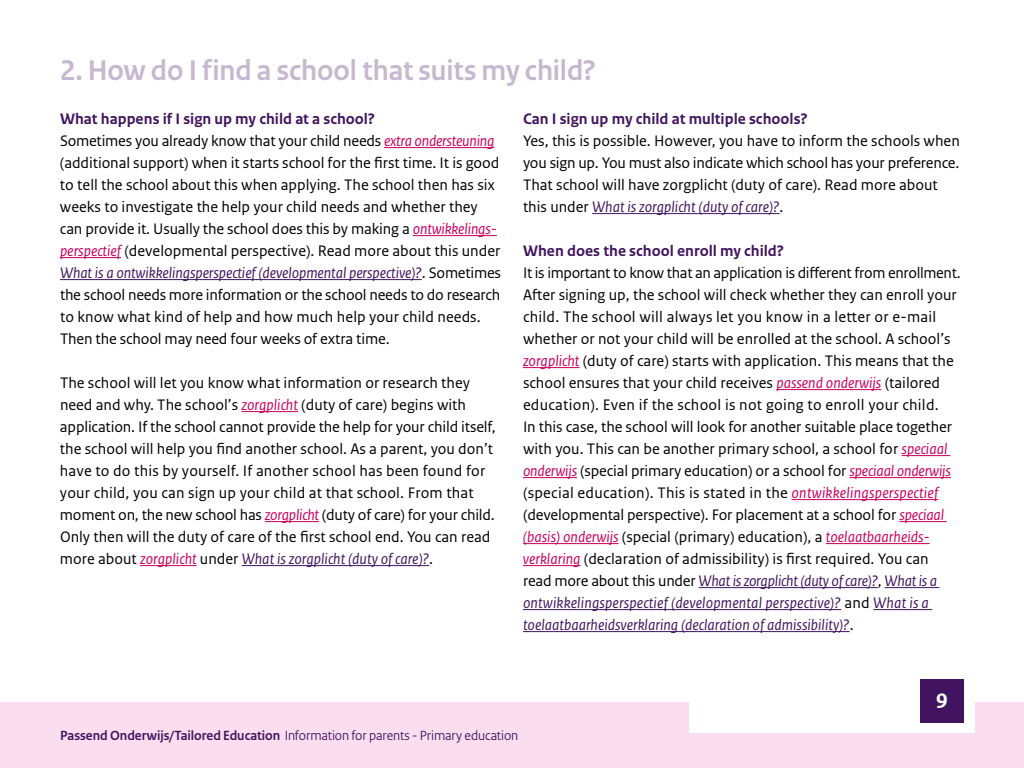
<style>
.page{position:relative;width:1024px;height:768px;background:#fff}
.page>*{position:absolute;margin:0;border:0;box-sizing:border-box;transform-origin:0 0}
.t1{font:700 30px "Rijksoverheid Sans Heading";letter-spacing:-.005em;color:#c6b8cf}
.t2{font:700 22px "Rijksoverheid Sans Text";color:#fff}
.Broodtekst{font:16px/22px "Rijksoverheid Sans Text";color:#000}
.Tussenkop{font:700 16px "Rijksoverheid Sans Text";color:#42145f}
.t3{font:14px "Rijksoverheid Sans Heading";letter-spacing:-.005em;color:#42145f}
.s1{font-style:italic;color:#ca005d}
.s2{font-style:italic;color:#42145f}
.s3{font-weight:700}
</style>
<div class="page">
<hr style="left:384px;top:147px;width:110px;height:1px;background:#ca005d">
<hr style="left:413px;top:235px;width:84px;height:1px;background:#ca005d">
<hr style="left:60px;top:257px;width:61px;height:1px;background:#ca005d">
<hr style="left:60px;top:279px;width:362px;height:1px;background:#42145f">
<hr style="left:242px;top:411px;width:56px;height:1px;background:#ca005d">
<hr style="left:265px;top:521px;width:54px;height:1px;background:#ca005d">
<hr style="left:140px;top:565px;width:57px;height:1px;background:#ca005d">
<hr style="left:242px;top:565px;width:187px;height:1px;background:#42145f">
<hr style="left:592px;top:213px;width:188px;height:1px;background:#42145f">
<hr style="left:523px;top:367px;width:56px;height:1px;background:#ca005d">
<hr style="left:776px;top:389px;width:105px;height:1px;background:#ca005d">
<hr style="left:902px;top:455px;width:48px;height:1px;background:#ca005d">
<hr style="left:523px;top:477px;width:54px;height:1px;background:#ca005d">
<hr style="left:850px;top:477px;width:101px;height:1px;background:#ca005d">
<hr style="left:792px;top:499px;width:146px;height:1px;background:#ca005d">
<hr style="left:899px;top:521px;width:48px;height:1px;background:#ca005d">
<hr style="left:523px;top:543px;width:96px;height:1px;background:#ca005d">
<hr style="left:826px;top:543px;width:104px;height:1px;background:#ca005d">
<hr style="left:523px;top:565px;width:58px;height:1px;background:#ca005d">
<hr style="left:699px;top:587px;width:179px;height:1px;background:#42145f">
<hr style="left:885px;top:587px;width:54px;height:1px;background:#42145f">
<hr style="left:523px;top:609px;width:318px;height:1px;background:#42145f">
<hr style="left:873px;top:609px;width:59px;height:1px;background:#42145f">
<hr style="left:523px;top:631px;width:327px;height:1px;background:#42145f">
<div style="left:0;top:702px;width:1024px;height:66px;background:#fadef0"></div>
<div style="left:689px;top:670px;width:286px;height:63px;background:#fff"></div>
<div style="left:920px;top:679px;width:44px;height:44px;background:#42145f"></div>
<h1 class="t1" style="left:60px;top:53px;width:537px">2. How do I find a school that suits my child?</h1>
<h3 class="Tussenkop" style="left:60px;top:110px;width:317px">What happens if I sign up my child at a school?</h3>
<p class="Broodtekst" style="left:60px;top:130px;width:443px">Sometimes you already know that your child needs <span class="s1">extra ondersteuning </span>(additional support) when it starts school for the first time. It is good to tell the school about this when applying. The school then has six weeks to investigate the help your child needs and whether they can provide it. Usually the school does this by making a <span class="s1">ontwikkelings&shy;perspectief</span> (developmental perspective). Read more about this under <span class="s2">What is a ontwikkelingsperspectief (developmental perspective)?</span>. Sometimes the school needs more information or the school needs to do research to know what kind of help and how much help your child needs.<br>Then the school may need four weeks of extra time.</p>
<p class="Broodtekst" style="left:60px;top:372px;width:437px">The school will let you know what information or research they need and why. The school’s <span class="s1">zorgplicht</span> (duty of care) begins with application. If the school cannot provide the help for your child itself, the school will help you find another school. As a parent, you don’t have to do this by yourself. If another school has been found for your child, you can sign up your child at that school. From that moment on, the new school has <span class="s1">zorgplicht</span> (duty of care) for your child.<br>Only then will the duty of care of the first school end. You can read more about <span class="s1">zorgplicht</span> under <span class="s2">What is zorgplicht (duty of care)?</span>.</p>
<h3 class="Tussenkop" style="left:523px;top:110px;width:286px">Can I sign up my child at multiple schools?</h3>
<p class="Broodtekst" style="left:523px;top:130px;width:438px">Yes, this is possible. However, you have to inform the schools when you sign up. You must also indicate which school has your preference.<br>That school will have zorgplicht (duty of care). Read more about this under <span class="s2">What is zorgplicht (duty of care)?</span>.</p>
<h3 class="Tussenkop" style="left:523px;top:242px;width:263px">When does the school enroll my child?</h3>
<p class="Broodtekst" style="left:523px;top:262px;width:439px">It is important to know that an application is different from enrollment.<br>After signing up, the school will check whether they can enroll your child. The school will always let you know in a letter or e-mail whether or not your child will be enrolled at the school. A school’s <span class="s1">zorgplicht</span> (duty of care) starts with application. This means that the school ensures that your child receives <span class="s1">passend onderwijs</span> (tailored education). Even if the school is not going to enroll your child.<br>In this case, the school will look for another suitable place together with you. This can be another primary school, a school for <span class="s1">speciaal onderwijs</span> (special primary education) or a school for <span class="s1">speciaal onderwijs </span>(special education). This is stated in the <span class="s1">ontwikkelingsperspectief </span>(developmental perspective). For placement at a school for <span class="s1">speciaal (basis) onderwijs</span> (special (primary) education), a <span class="s1">toelaatbaarheids&shy;verklaring</span> (declaration of admissibility) is first required. You can read more about this under <span class="s2">What is zorgplicht (duty of care)?</span>, <span class="s2">What is a ontwikkelingsperspectief (developmental perspective)?</span> and <span class="s2">What is a toelaatbaarheidsverklaring (declaration of admissibility)?</span>.</p>
<h2 class="t2" style="left:936px;top:689px;width:13px">9</h2>
<p class="t3" style="left:60px;top:728px;width:460px"><span class="s3">Passend Onderwijs/Tailored Education</span> Information for parents - Primary education</p>
</div>
